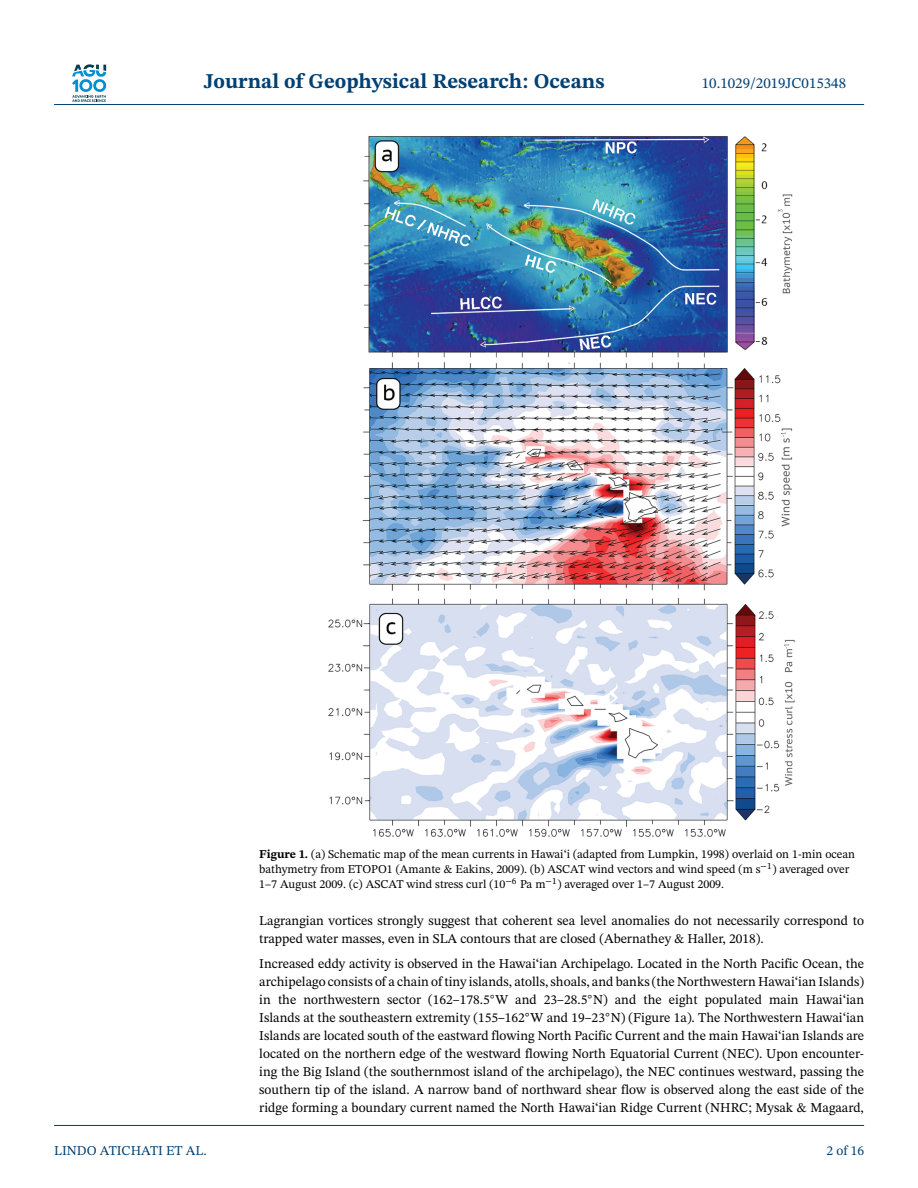
<style>
.page{position:relative;width:918px;height:1188px;background:#fff}
.page>*{position:absolute;margin:0;border:0;box-sizing:border-box;transform-origin:0 0}
.t1{font:700 21px "STIX Two Text";color:#004073}
.t2{font:15px "STIX Two Text";color:#004073}
.t3{font:13.5px/18px "STIX Two Text";color:#000}
.t4{font:13.5px "STIX Two Text";color:#004073}
.t5{font:12px/15px "STIX Two Text";color:#000}
.s1{font-weight:700}
</style>
<div class="page">
<svg style="left:72px;top:64px;width:34px;height:38px"></svg>
<hr style="left:54px;top:104px;width:810px;height:1px;background:#004073">
<img style="left:328px;top:136px;width:467px;height:701px">
<hr style="left:54px;top:1125px;width:810px;height:1px;background:#004073">
<h1 class="t1" style="left:204px;top:73px;width:402px">Journal of Geophysical Research: Oceans</h1>
<p class="t2" style="left:702px;top:77px;width:146px">10.1029/2019JC015348</p>
<p class="t5" style="left:259px;top:848px;width:597px"><span class="s1">Figure 1.</span> (a) Schematic map of the mean currents in Hawai‘i (adapted from Lumpkin, 1998) overlaid on 1-min ocean bathymetry from ETOPO1 (Amante &amp; Eakins, 2009). (b) ASCAT wind vectors and wind speed (m s<sup>−</sup><sup>1</sup>) averaged over<br>1–7 August 2009. (c) ASCAT wind stress curl (10<sup>−</sup><sup>6</sup> Pa m<sup>−</sup><sup>1</sup>) averaged over 1–7 August 2009.</p>
<p class="t3" style="left:259px;top:913px;width:606px">Lagrangian vortices strongly suggest that coherent sea level anomalies do not necessarily correspond to trapped water masses, even in SLA contours that are closed (Abernathey &amp; Haller, 2018).</p>
<p class="t3" style="left:259px;top:956px;width:606px;text-align:justify">Increased eddy activity is observed in the Hawai‘ian Archipelago. Located in the North Pacific Ocean, the archipelago consists of a chain of tiny islands, atolls, shoals, and banks (the Northwestern Hawai‘ian Islands) in the northwestern sector (162–178.5<sup>◦</sup>W and 23–28.5<sup>◦</sup>N) and the eight populated main Hawai‘ian Islands at the southeastern extremity (155–162<sup>◦</sup>W and 19–23<sup>◦</sup>N) (Figure 1a). The Northwestern Hawai‘ian Islands are located south of the eastward flowing North Pacific Current and the main Hawai‘ian Islands are located on the northern edge of the westward flowing North Equatorial Current (NEC). Upon encounter&shy;ing the Big Island (the southernmost island of the archipelago), the NEC continues westward, passing the southern tip of the island. A narrow band of northward shear flow is observed along the east side of the ridge forming a boundary current named the North Hawai‘ian Ridge Current (NHRC; Mysak &amp; Magaard,</p>
<p class="t4" style="left:54px;top:1145px;width:154px">LINDO ATICHATI ET AL.</p>
<p class="t4" style="left:827px;top:1145px;width:39px">2 of 16</p>
</div>
